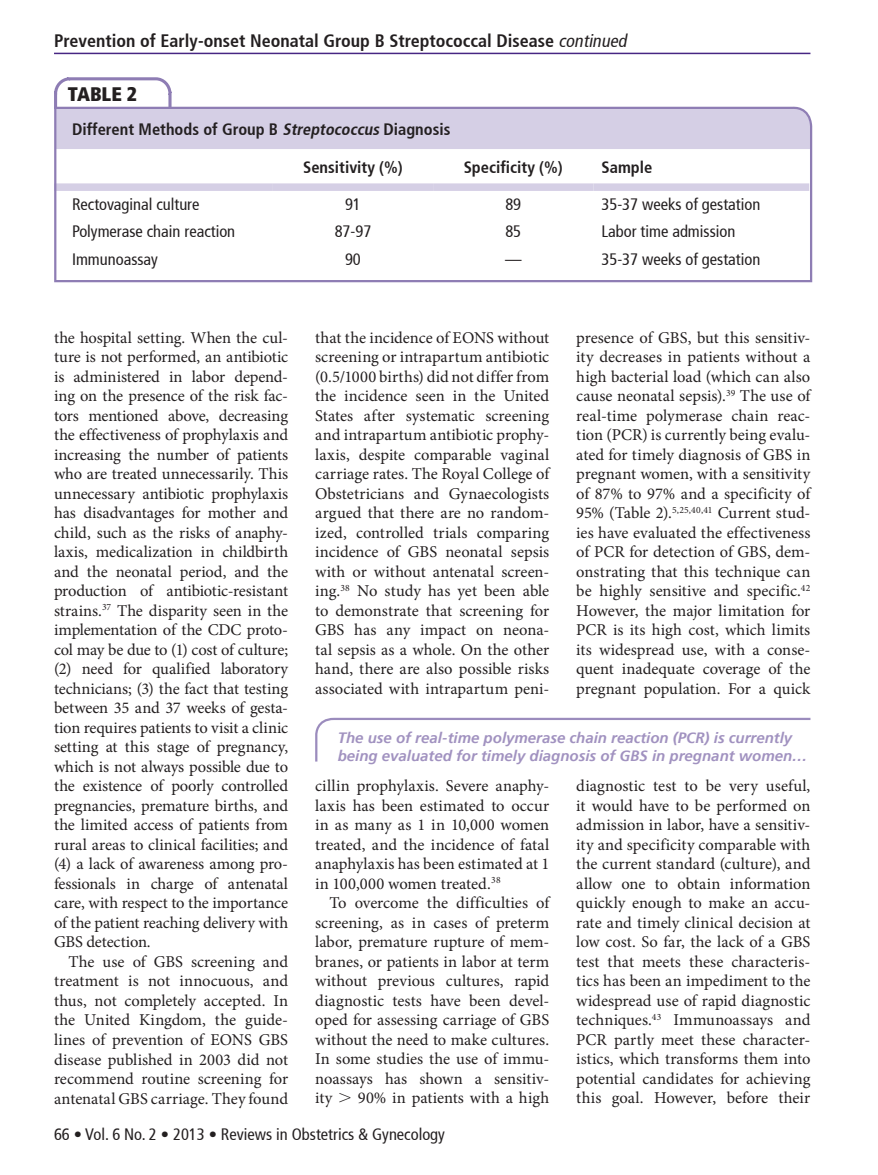
<style>
.page{position:relative;width:878px;height:1175px;background:#fff}
.page>*{position:absolute;margin:0;border:0;box-sizing:border-box;transform-origin:0 0}
.t1{font:900 condensed 19.5px "Frutiger";color:#231f20}
.t2{font:700 condensed 18px "Frutiger 67";color:#231f20}
.t3{font:16.5px/19.5px "Minion Pro";color:#231f20;text-align:justify}
.t4{font:condensed 16.5px "Frutiger 57";color:#231f20}
.t5{font:700 condensed 16.5px "Frutiger 67";color:#231f20}
.t6{font:italic 700 15px/18px "Frutiger";color:#a192c0}
.s1{font-family:"Frutiger 57";font-weight:400;font-style:italic}
.s2{font-style:italic}
.s3{font-family:"Mathematical Pi One"}
</style>
<div class="page">
<svg style="left:54px;top:77px;width:118px;height:29px"></svg>
<svg style="left:54px;top:106px;width:759px;height:177px"></svg>
<svg style="left:315px;top:717px;width:496px;height:45px"></svg>
<hr style="left:54px;top:53px;width:756px;height:1px;background:#472683">
<p class="t2" style="left:54px;top:30px;width:577px">Prevention of Early-onset Neonatal Group B Streptococcal Disease <span class="s1">continued</span></p>
<p class="t1" style="left:68px;top:83px;width:71px">TABLe 2</p>
<p class="t5" style="left:72px;top:119px;width:380px">Different Methods of Group B <span class="s2">Streptococcus</span> Diagnosis</p>
<p class="t5" style="left:303px;top:157px;width:101px">Sensitivity (%)</p>
<p class="t5" style="left:463px;top:157px;width:101px">Specificity (%)</p>
<p class="t5" style="left:601px;top:157px;width:52px">Sample</p>
<p class="t4" style="left:72px;top:195px;width:129px">Rectovaginal culture</p>
<p class="t4" style="left:345px;top:195px;width:17px">91</p>
<p class="t4" style="left:505px;top:195px;width:17px">89</p>
<p class="t4" style="left:601px;top:195px;width:160px">35-37 weeks of gestation</p>
<p class="t4" style="left:72px;top:222px;width:165px">Polymerase chain reaction</p>
<p class="t4" style="left:335px;top:222px;width:38px">87-97</p>
<p class="t4" style="left:505px;top:222px;width:17px">85</p>
<p class="t4" style="left:601px;top:222px;width:135px">Labor time admission</p>
<p class="t4" style="left:72px;top:249px;width:87px">Immunoassay</p>
<p class="t4" style="left:345px;top:249px;width:17px">90</p>
<p class="t4" style="left:505px;top:249px;width:18px">—</p>
<p class="t4" style="left:601px;top:249px;width:160px">35-37 weeks of gestation</p>
<p class="t3" style="left:54px;top:328px;width:236px">the hospital setting. When the cul&shy;ture is not performed, an antibiotic is administered in labor depend&shy;ing on the presence of the risk fac&shy;tors mentioned above, decreasing the effectiveness of prophylaxis and increasing the number of patients who are treated unnecessarily. This unnecessary antibiotic prophylaxis has disadvantages for mother and child, such as the risks of anaphy&shy;laxis, medicalization in childbirth and the neonatal period, and the production of antibiotic-resistant strains.<sup>37</sup> The disparity seen in the implementation of the CDC proto&shy;col may be due to (1) cost of culture; (2) need for qualified laboratory technicians; (3) the fact that testing between 35 and 37 weeks of gesta&shy;tion requires patients to visit a clinic setting at this stage of pregnancy, which is not always possible due to the existence of poorly controlled pregnancies, premature births, and the limited access of patients from rural areas to clinical facilities; and (4) a lack of awareness among pro&shy;fessionals in charge of antenatal care, with respect to the importance of the patient reaching delivery with GBS detection.</p>
<p class="t3" style="left:54px;top:952px;width:236px;text-indent:14px">The use of GBS screening and treatment is not innocuous, and thus, not completely accepted. In the United Kingdom, the guide&shy;lines of prevention of EONS GBS disease published in 2003 did not recommend routine screening for antenatal GBS carriage. They found</p>
<p class="t3" style="left:315px;top:328px;width:236px">that the incidence of EONS without screening or intrapartum antibiotic (0.5/1000 births) did not differ from the incidence seen in the United States after systematic screening and intrapartum antibiotic prophy&shy;laxis, despite comparable vaginal carriage rates. The Royal College of Obstetricians and Gynaecologists argued that there are no random&shy;ized, controlled trials comparing incidence of GBS neonatal sepsis with or without antenatal screen&shy;ing.<sup>38</sup> No study has yet been able to demonstrate that screening for GBS has any impact on neona&shy;tal sepsis as a whole. On the other hand, there are also possible risks associated with intrapartum peni-</p>
<p class="t3" style="left:576px;top:328px;width:236px">presence of GBS, but this sensitiv&shy;ity decreases in patients without a high bacterial load (which can also cause neonatal sepsis).<sup>39</sup> The use of real-time polymerase chain reac&shy;tion (PCR) is currently being evalu&shy;ated for timely diagnosis of GBS in pregnant women, with a sensitivity of 87% to 97% and a specificity of 95% (Table 2).<sup>5,25,40,41</sup> Current stud&shy;ies have evaluated the effectiveness of PCR for detection of GBS, dem&shy;onstrating that this technique can be highly sensitive and specific.<sup>42<br></sup>However, the major limitation for PCR is its high cost, which limits its widespread use, with a conse&shy;quent inadequate coverage of the pregnant population. For a quick</p>
<p class="t6" style="left:338px;top:728px;width:471px">The use of real-time polymerase chain reaction (PCR) is currently being evaluated for timely diagnosis of GBS in pregnant women…</p>
<p class="t3" style="left:315px;top:776px;width:236px">cillin prophylaxis. Severe anaphy&shy;laxis has been estimated to occur in as many as 1 in 10,000 women treated, and the incidence of fatal anaphylaxis has been estimated at 1 in 100,000 women treated.<sup>38</sup></p>
<p class="t3" style="left:315px;top:893px;width:236px;text-indent:14px">To overcome the difficulties of screening, as in cases of preterm labor, premature rupture of mem&shy;branes, or patients in labor at term without previous cultures, rapid diagnostic tests have been devel&shy;oped for assessing carriage of GBS without the need to make cultures.<br>In some studies the use of immu&shy;noassays has shown a sensitiv&shy;ity <span class="s3">.</span> 90% in patients with a high</p>
<p class="t3" style="left:576px;top:776px;width:236px">diagnostic test to be very useful, it would have to be performed on admission in labor, have a sensitiv&shy;ity and specificity comparable with the current standard (culture), and allow one to obtain information quickly enough to make an accu&shy;rate and timely clinical decision at low cost. So far, the lack of a GBS test that meets these characteris&shy;tics has been an impediment to the widespread use of rapid diagnostic techniques.<sup>43</sup> Immunoassays and PCR partly meet these character&shy;istics, which transforms them into potential candidates for achieving this goal. However, before their</p>
<p class="t4" style="left:54px;top:1124px;width:392px">66 • Vol. 6 No. 2 • 2013 • Reviews in Obstetrics &amp; Gynecology</p>
</div>
